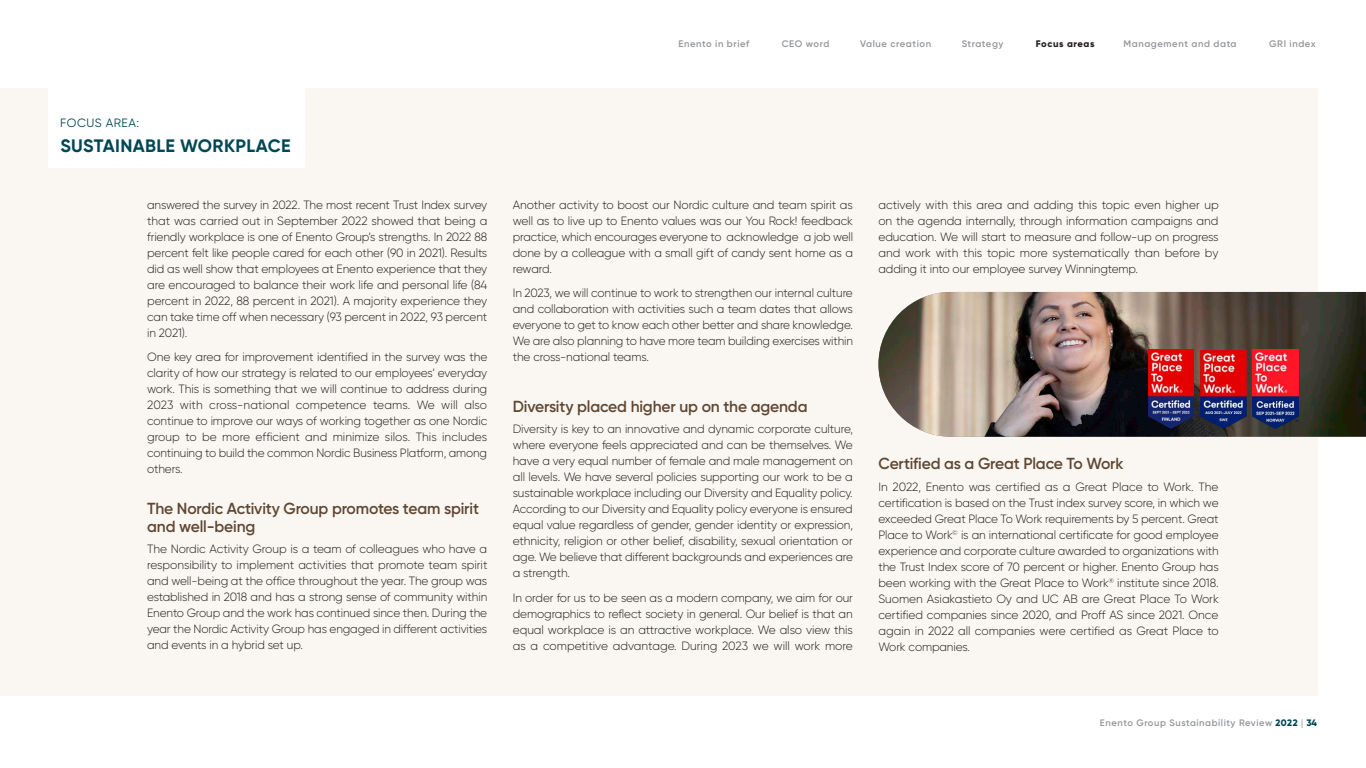
<style>
.page{position:relative;width:1366px;height:768px;background:#fff}
.page>*{position:absolute;margin:0;border:0;box-sizing:border-box;transform-origin:0 0}
.Liiketoiminta_box_bi{font:700 18px "Gilroy";letter-spacing:.02em;color:#004755}
.t1{font:600 16px/18px "Gilroy";letter-spacing:-.01em;color:#5f4732}
.Leipäteksti_12pt{font:300 12px/16px "Gilroy";letter-spacing:-.01em;color:#231f20;text-align:justify}
.Liiketoiminta_box{font:12px "Gilroy";letter-spacing:.04em;color:#004755}
.t2{font:600 9.5px "Gilroy";letter-spacing:.06em;color:#939598}
.t3{font:800 9.5px "Gilroy";letter-spacing:.055em;color:#231f20}
.t4{font:600 9.4px "Gilroy";letter-spacing:.06em;color:#939598}
.s1{font-weight:800;color:#004755}
.s2{font-weight:300;color:#636366}
</style>
<div class="page">
<div style="left:0;top:88px;width:1317px;height:608px;background:#faf7f3"></div>
<img style="left:878px;top:292px;width:488px;height:145px">
<div style="left:48px;top:0;width:257px;height:168px;background:#fff"></div>
<img style="left:1148px;top:350px;width:46px;height:78px">
<img style="left:1253px;top:350px;width:46px;height:78px">
<img style="left:1199px;top:350px;width:49px;height:78px">
<p class="t2" style="left:678px;top:38px;width:72px">Enento in brief</p>
<p class="t2" style="left:782px;top:38px;width:49px">CEO word</p>
<p class="t2" style="left:860px;top:38px;width:72px">Value creation</p>
<p class="t2" style="left:962px;top:38px;width:43px">Strategy</p>
<p class="t3" style="left:1036px;top:38px;width:60px">Focus areas</p>
<p class="t2" style="left:1124px;top:38px;width:115px">Management and data</p>
<p class="t2" style="left:1269px;top:38px;width:48px">GRI index</p>
<p class="Liiketoiminta_box" style="left:60px;top:116px;width:80px">FOCUS AREA:</p>
<p class="Liiketoiminta_box_bi" style="left:60px;top:134px;width:232px">SUSTAINABLE WORKPLACE</p>
<p class="Leipäteksti_12pt" style="left:147px;top:197px;width:342px">answered the survey in 2022. The most recent Trust Index survey that was carried out in September 2022 showed that being a friendly workplace is one of Enento Group’s strengths. In 2022 88 percent felt like people cared for each other (90 in 2021). Results did as well show that employees at Enento experience that they are encouraged to balance their work life and personal life (84 percent in 2022, 88 percent in 2021). A majority experience they can take time off when necessary (93 percent in 2022, 93 percent in 2021).</p>
<p class="Leipäteksti_12pt" style="left:147px;top:349px;width:342px">One key area for improvement identified in the survey was the clarity of how our strategy is related to our employees’ everyday work. This is something that we will continue to address during 2023 with cross-national competence teams. We will also continue to improve our ways of working together as one Nordic group to be more efficient and minimize silos. This includes continuing to build the common Nordic Business Platform, among others.</p>
<h4 class="t1" style="left:147px;top:499px;width:333px">The Nordic Activity Group promotes team spirit and well-being</h4>
<p class="Leipäteksti_12pt" style="left:147px;top:541px;width:342px">The Nordic Activity Group is a team of colleagues who have a responsibility to implement activities that promote team spirit and well-being at the office throughout the year. The group was established in 2018 and has a strong sense of community within Enento Group and the work has continued since then. During the year the Nordic Activity Group has engaged in different activities and events in a hybrid set up.</p>
<p class="Leipäteksti_12pt" style="left:513px;top:197px;width:342px">Another activity to boost our Nordic culture and team spirit as well as to live up to Enento values was our You Rock! feedback practice, which encourages everyone to acknowledge a job well done by a colleague with a small gift of candy sent home as a reward.</p>
<p class="Leipäteksti_12pt" style="left:513px;top:285px;width:342px">In 2023, we will continue to work to strengthen our internal culture and collaboration with activities such a team dates that allows everyone to get to know each other better and share knowledge.<br>We are also planning to have more team building exercises within the cross-national teams.</p>
<h4 class="t1" style="left:513px;top:397px;width:296px">Diversity placed higher up on the agenda</h4>
<p class="Leipäteksti_12pt" style="left:513px;top:421px;width:342px">Diversity is key to an innovative and dynamic corporate culture, where everyone feels appreciated and can be themselves. We have a very equal number of female and male management on all levels. We have several policies supporting our work to be a sustainable workplace including our Diversity and Equality policy.<br>According to our Diversity and Equality policy everyone is ensured equal value regardless of gender, gender identity or expression, ethnicity, religion or other belief, disability, sexual orientation or age. We believe that different backgrounds and experiences are a strength.</p>
<p class="Leipäteksti_12pt" style="left:513px;top:589px;width:342px">In order for us to be seen as a modern company, we aim for our demographics to reflect society in general. Our belief is that an equal workplace is an attractive workplace. We also view this as a competitive advantage. During 2023 we will work more</p>
<p class="Leipäteksti_12pt" style="left:878px;top:197px;width:342px">actively with this area and adding this topic even higher up on the agenda internally, through information campaigns and education. We will start to measure and follow-up on progress and work with this topic more systematically than before by adding it into our employee survey Winningtemp.</p>
<h4 class="t1" style="left:878px;top:455px;width:247px">Certified as a Great Place To Work</h4>
<p class="Leipäteksti_12pt" style="left:878px;top:479px;width:342px">In 2022, Enento was certified as a Great Place to Work. The certification is based on the Trust index survey score, in which we exceeded Great Place To Work requirements by 5 percent. Great Place to Work<sup>©</sup> is an international certificate for good employee experience and corporate culture awarded to organizations with the Trust Index score of 70 percent or higher. Enento Group has been working with the Great Place to Work<sup>®</sup> institute since 2018.<br>Suomen Asiakastieto Oy and UC AB are Great Place To Work certified companies since 2020, and Proff AS since 2021. Once again in 2022 all companies were certified as Great Place to Work companies.</p>
<p class="t4" style="left:1100px;top:717px;width:219px">Enento Group Sustainability Review <span class="s1">2022</span> <span class="s2">|</span> <span class="s1">34</span></p>
</div>
